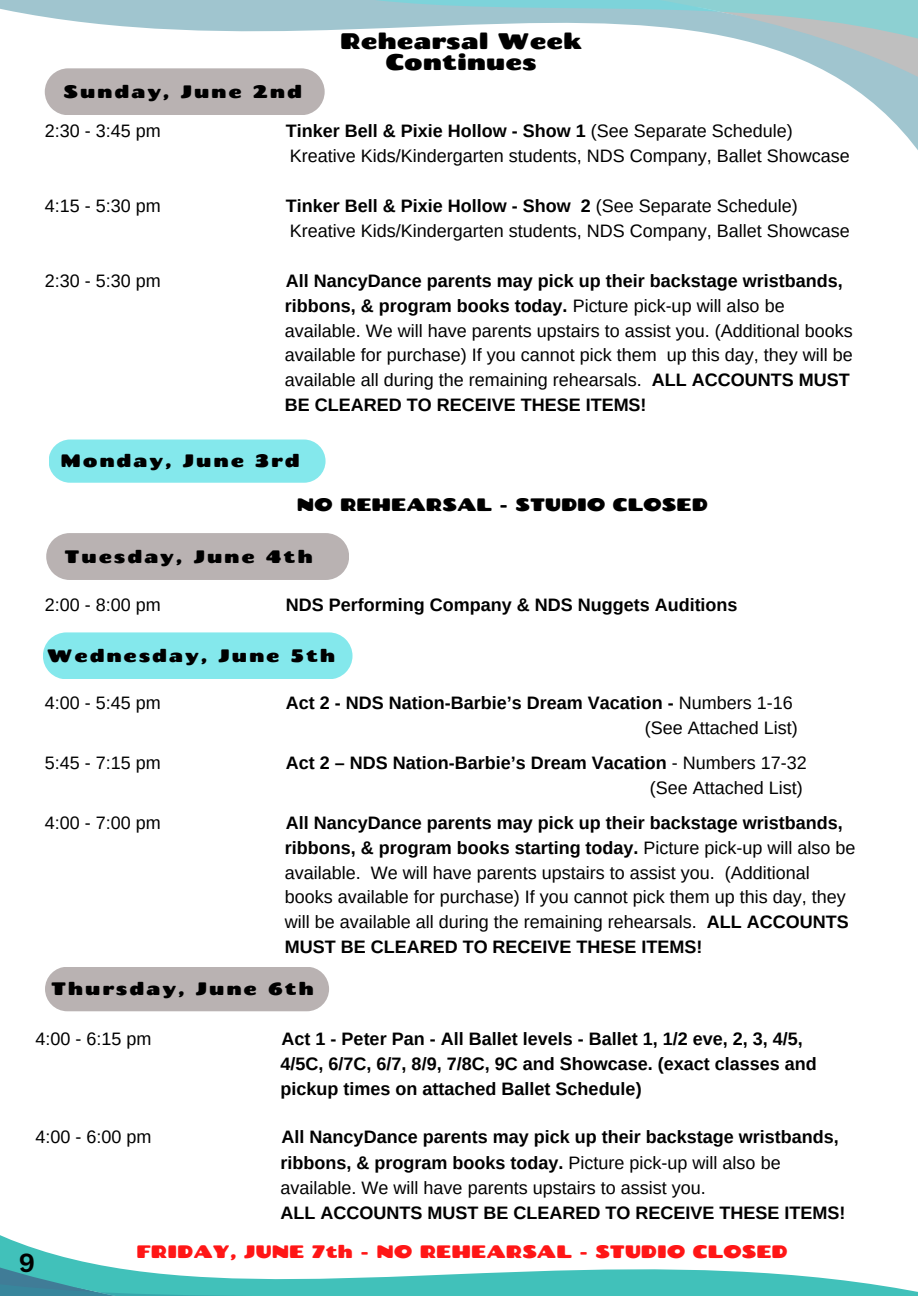
<style>
.page{position:relative;width:918px;height:1296px;background:#fff}
.page>*{position:absolute;margin:0;border:0;box-sizing:border-box;transform-origin:0 0}
.t1{font:700 25.5px "Canva Sans";color:#000}
.t2{font:22.5px/21.3px "Chango";color:#000;text-align:center}
.t3{font:700 18px/24.9px "Arimo";color:#000;text-align:right}
.t4{font:18px "Arimo";color:#000}
.t5{font:18px "Chango";letter-spacing:.1em;color:#000}
.t6{font:18px "Chango";color:#ff1616}
.t7{font:18px "Chango";color:#000}
.s1{font-weight:400}
.s2{font-weight:700}
</style>
<div class="page">
<div style="left:49px;top:440px;width:276px;height:43px;background:#84e8ec;border-radius:22px"></div>
<div style="left:46px;top:533px;width:303px;height:47px;background:#b9b2b2"></div>
<div style="left:43px;top:632px;width:310px;height:47px;background:#84e8ec"></div>
<svg style="left:0;top:0;width:918px;height:150px"></svg>
<svg style="left:179px;top:0;width:739px;height:110px"></svg>
<svg style="left:45px;top:967px;width:873px;height:329px"></svg>
<svg style="left:0;top:1178px;width:727px;height:118px"></svg>
<p class="t5" style="left:64px;top:80px;width:240px">Sunday, June 2nd</p>
<p class="t2" style="left:340px;top:29px;width:244px">Rehearsal Week<br>Continues</p>
<p class="t4" style="left:45px;top:121px;width:118px">2:30 - 3:45 pm</p>
<p class="t3" style="left:286px;top:118px;width:509px">Tinker Bell &amp; Pixie Hollow - Show 1 <span class="s1">(See Separate Schedule)</span></p>
<p class="t4" style="left:290px;top:146px;width:562px">Kreative Kids/Kindergarten students, NDS Company, Ballet Showcase</p>
<p class="t4" style="left:45px;top:196px;width:118px">4:15 - 5:30 pm</p>
<p class="t3" style="left:286px;top:193px;width:514px">Tinker Bell &amp; Pixie Hollow - Show 2 <span class="s1">(See Separate Schedule)</span></p>
<p class="t4" style="left:290px;top:221px;width:562px">Kreative Kids/Kindergarten students, NDS Company, Ballet Showcase</p>
<p class="t4" style="left:45px;top:270px;width:118px">2:30 - 5:30 pm</p>
<p class="t3" style="left:286px;top:268px;width:558px">All NancyDance parents may pick up their backstage wristbands,</p>
<p class="t3" style="left:285px;top:293px;width:501px">ribbons, &amp; program books today. <span class="s1">Picture pick-up will also be</span></p>
<p class="t4" style="left:285px;top:320px;width:570px">available. We will have parents upstairs to assist you. (Additional books</p>
<h2 class="t4" style="left:285px;top:345px;width:570px">available for purchase) If you cannot pick them up this day, they will be</h2>
<p class="t4" style="left:285px;top:370px;width:567px">available all during the remaining rehearsals. <span class="s2">ALL ACCOUNTS MUST</span></p>
<p class="t3" style="left:285px;top:393px;width:363px">BE CLEARED TO RECEIVE THESE ITEMS!</p>
<p class="t5" style="left:61px;top:449px;width:240px">Monday, June 3rd</p>
<p class="t7" style="left:297px;top:493px;width:413px">NO REHEARSAL - STUDIO CLOSED</p>
<p class="t5" style="left:65px;top:545px;width:250px">Tuesday, June 4th</p>
<p class="t4" style="left:45px;top:594px;width:118px">2:00 - 8:00 pm</p>
<p class="t3" style="left:286px;top:592px;width:453px">NDS Performing Company &amp; NDS Nuggets Auditions</p>
<p class="t5" style="left:47px;top:644px;width:290px">Wednesday, June 5th</p>
<p class="t4" style="left:45px;top:693px;width:118px">4:00 - 5:45 pm</p>
<p class="t3" style="left:286px;top:690px;width:513px">Act 2 - NDS Nation-Barbie’s Dream Vacation - <span class="s1">Numbers 1-16 (See Attached List)</span></p>
<p class="t4" style="left:45px;top:753px;width:118px">5:45 - 7:15 pm</p>
<p class="t3" style="left:286px;top:750px;width:522px">Act 2 – NDS Nation-Barbie’s Dream Vacation <span class="s1">- Numbers 17-32</span></p>
<p class="t4" style="left:650px;top:777px;width:155px">(See Attached List)</p>
<p class="t4" style="left:45px;top:812px;width:118px">4:00 - 7:00 pm</p>
<p class="t3" style="left:286px;top:810px;width:558px">All NancyDance parents may pick up their backstage wristbands,</p>
<p class="t3" style="left:285px;top:835px;width:572px">ribbons, &amp; program books starting today. <span class="s1">Picture pick-up will also be</span></p>
<p class="t4" style="left:285px;top:862px;width:527px">available. We will have parents upstairs to assist you. (Additional</p>
<p class="t4" style="left:285px;top:887px;width:563px">books available for purchase) If you cannot pick them up this day, they</p>
<p class="t4" style="left:285px;top:912px;width:566px">will be available all during the remaining rehearsals. <span class="s2">ALL ACCOUNTS</span></p>
<p class="t3" style="left:285px;top:935px;width:419px">MUST BE CLEARED TO RECEIVE THESE ITEMS!</p>
<p class="t5" style="left:51px;top:977px;width:264px">Thursday, June 6th</p>
<p class="t4" style="left:36px;top:1029px;width:118px">4:00 - 6:15 pm</p>
<p class="t3" style="left:282px;top:1026px;width:523px">Act 1 - Peter Pan - All Ballet levels - Ballet 1, 1/2 eve, 2, 3, 4/5,</p>
<p class="t3" style="left:281px;top:1052px;width:538px">4/5C, 6/7C, 6/7, 8/9, 7/8C, 9C and Showcase. (exact classes and</p>
<h1 class="t3" style="left:281px;top:1077px;width:363px">pickup times on attached Ballet Schedule)</h1>
<p class="t4" style="left:36px;top:1127px;width:118px">4:00 - 6:00 pm</p>
<p class="t3" style="left:282px;top:1125px;width:559px">All NancyDance parents may pick up their backstage wristbands,</p>
<p class="t3" style="left:281px;top:1150px;width:502px">ribbons, &amp; program books today. <span class="s1">Picture pick-up will also be</span></p>
<p class="t4" style="left:281px;top:1177px;width:427px">available. We will have parents upstairs to assist you.</p>
<p class="t3" style="left:281px;top:1200px;width:567px">ALL ACCOUNTS MUST BE CLEARED TO RECEIVE THESE ITEMS!</p>
<p class="t6" style="left:136px;top:1240px;width:653px">FRIDAY, JUNE 7th - NO REHEARSAL - STUDIO CLOSED</p>
<p class="t1" style="left:19px;top:1245px;width:18px">9</p>
</div>
